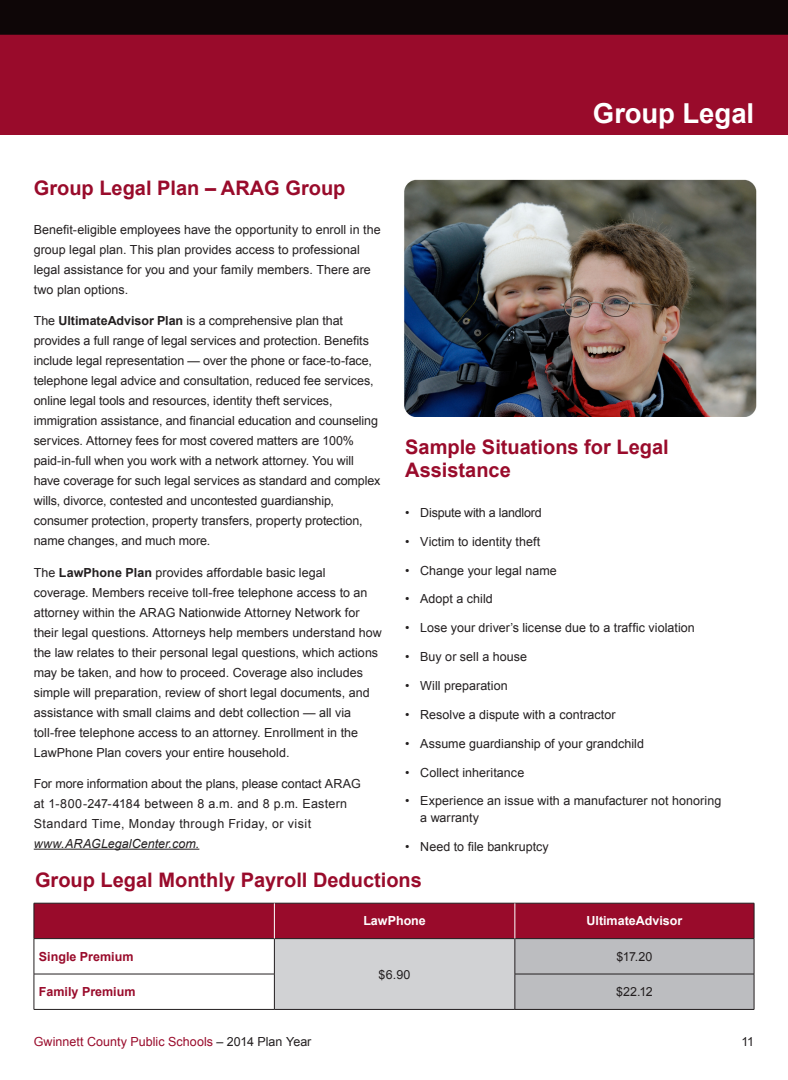
<style>
.page{position:relative;width:788px;height:1080px;background:#fff}
.page>*{position:absolute;margin:0;border:0;box-sizing:border-box;transform-origin:0 0}
.t1{font:700 27.5px "Arial";letter-spacing:-.005em;color:#fff}
.t2{font:700 20px/22.5px "Arial";color:#990b2b}
.t3{font:12.5px/20px "Arial";color:#231f20}
.t4{font:12.5px "Arial";color:#990b2b}
.t5{font:700 12.5px "Arial";color:#990b2b}
.t6{font:italic 12.5px "Arial";letter-spacing:.005em;color:#231f20}
.t7{font:700 12.5px "Arial";color:#fff}
.t8{font:12.5px "Arial";letter-spacing:-.02em;color:#231f20}
.s1{font-weight:700}
.s2{color:#231f20}
</style>
<div class="page">
<div style="left:0;top:0;width:788px;height:68px;background:#0e0607"></div>
<div style="left:0;top:35px;width:788px;height:100px;background:#990b2b"></div>
<div style="left:512px;top:938px;width:242px;height:71px;background:#bcbdc0"></div>
<div style="left:274px;top:938px;width:240px;height:72px;background:#d1d2d4"></div>
<img style="left:404px;top:180px;width:352px;height:236px">
<div style="left:35px;top:904px;width:718px;height:34px;background:#990b2b"></div>
<hr style="left:34px;top:903px;width:240px;height:1px;background:#231f20">
<hr style="left:34px;top:903px;width:1px;height:35px;background:#231f20">
<hr style="left:274px;top:903px;width:241px;height:1px;background:#231f20">
<hr style="left:515px;top:903px;width:239px;height:1px;background:#231f20">
<hr style="left:753px;top:903px;width:1px;height:35px;background:#231f20">
<hr style="left:34px;top:938px;width:240px;height:1px;background:#231f20">
<hr style="left:34px;top:939px;width:1px;height:35px;background:#231f20">
<hr style="left:274px;top:938px;width:241px;height:1px;background:#231f20">
<hr style="left:274px;top:939px;width:1px;height:35px;background:#231f20">
<hr style="left:515px;top:938px;width:239px;height:1px;background:#231f20">
<hr style="left:514px;top:939px;width:1px;height:35px;background:#231f20">
<hr style="left:753px;top:939px;width:1px;height:35px;background:#231f20">
<hr style="left:34px;top:974px;width:240px;height:1px;background:#231f20">
<hr style="left:34px;top:974px;width:1px;height:35px;background:#231f20">
<hr style="left:274px;top:974px;width:1px;height:35px;background:#231f20">
<hr style="left:514px;top:974px;width:240px;height:1px;background:#231f20">
<hr style="left:514px;top:974px;width:1px;height:35px;background:#231f20">
<hr style="left:753px;top:974px;width:1px;height:35px;background:#231f20">
<hr style="left:34px;top:1009px;width:240px;height:1px;background:#231f20">
<hr style="left:274px;top:1009px;width:241px;height:1px;background:#231f20">
<hr style="left:515px;top:1009px;width:239px;height:1px;background:#231f20">
<hr style="left:274px;top:903px;width:1px;height:35px;background:#fff">
<hr style="left:514px;top:903px;width:1px;height:35px;background:#fff">
<hr style="left:34px;top:849px;width:165px;height:1px;background:#231f20">
<h2 class="t2" style="left:34px;top:177px;width:313px">Group Legal Plan – ARAG Group</h2>
<p class="t3" style="left:34px;top:220px;width:348px">Benefit-eligible employees have the opportunity to enroll in the group legal plan. This plan provides access to professional legal assistance for you and your family members. There are two plan options.</p>
<p class="t3" style="left:34px;top:311px;width:348px">The <span class="s1">UltimateAdvisor Plan</span> is a comprehensive plan that provides a full range of legal services and protection. Benefits include legal representation — over the phone or face-to-face, telephone legal advice and consultation, reduced fee services, online legal tools and resources, identity theft services, immigration assistance, and financial education and counseling services. Attorney fees for most covered matters are 100% paid-in-full when you work with a network attorney. You will have coverage for such legal services as standard and complex wills, divorce, contested and uncontested guardianship, consumer protection, property transfers, property protection, name changes, and much more.</p>
<p class="t3" style="left:34px;top:562px;width:349px">The <span class="s1">LawPhone Plan</span> provides affordable basic legal coverage. Members receive toll-free telephone access to an attorney within the ARAG Nationwide Attorney Network for their legal questions. Attorneys help members understand how the law relates to their personal legal questions, which actions may be taken, and how to proceed. Coverage also includes simple will preparation, review of short legal documents, and assistance with small claims and debt collection — all via toll-free telephone access to an attorney. Enrollment in the LawPhone Plan covers your entire household.</p>
<p class="t3" style="left:34px;top:774px;width:328px">For more information about the plans, please contact ARAG at 1-800-247-4184 between 8 a.m. and 8 p.m. Eastern<br>Standard Time, Monday through Friday, or visit</p>
<p class="t6" style="left:34px;top:835px;width:167px">www.ARAGLegalCenter.com.</p>
<h1 class="t1" style="left:593px;top:95px;width:163px">Group Legal</h1>
<h2 class="t2" style="left:405px;top:437px;width:265px">Sample Situations for Legal<br>Assistance</h2>
<p class="t8" style="left:405px;top:504px;width:138px">• Dispute with a landlord</p>
<p class="t3" style="left:405px;top:532px;width:137px">• Victim to identity theft</p>
<p class="t3" style="left:405px;top:560px;width:153px">• Change your legal name</p>
<p class="t3" style="left:405px;top:589px;width:89px">• Adopt a child</p>
<p class="t3" style="left:405px;top:618px;width:291px">• Lose your driver’s license due to a traffic violation</p>
<p class="t3" style="left:405px;top:647px;width:123px">• Buy or sell a house</p>
<p class="t3" style="left:405px;top:676px;width:104px">• Will preparation</p>
<p class="t3" style="left:405px;top:705px;width:212px">• Resolve a dispute with a contractor</p>
<p class="t3" style="left:405px;top:733px;width:240px">• Assume guardianship of your grandchild</p>
<p class="t3" style="left:405px;top:762px;width:121px">• Collect inheritance</p>
<p class="t3" style="left:420px;top:793px;width:302px;line-height:16.2px;text-indent:-15px">• Experience an issue with a manufacturer not honoring a warranty</p>
<p class="t3" style="left:405px;top:836px;width:145px">• Need to file bankruptcy</p>
<h2 class="t2" style="left:35px;top:869px;width:388px">Group Legal Monthly Payroll Deductions</h2>
<p class="t5" style="left:39px;top:948px;width:96px">Single Premium</p>
<p class="t7" style="left:363px;top:913px;width:64px">LawPhone</p>
<p class="t7" style="left:586px;top:913px;width:97px">UltimateAdvisor</p>
<p class="t3" style="left:378px;top:964px;width:33px">$6.90</p>
<p class="t3" style="left:616px;top:947px;width:38px">$17.20</p>
<p class="t5" style="left:39px;top:984px;width:98px">Family Premium</p>
<p class="t3" style="left:616px;top:982px;width:38px">$22.12</p>
<p class="t4" style="left:34px;top:1034px;width:279px">Gwinnett County Public Schools <span class="s2">– 2014 Plan Year</span></p>
<p class="t3" style="left:741px;top:1032px;width:14px">11</p>
</div>
